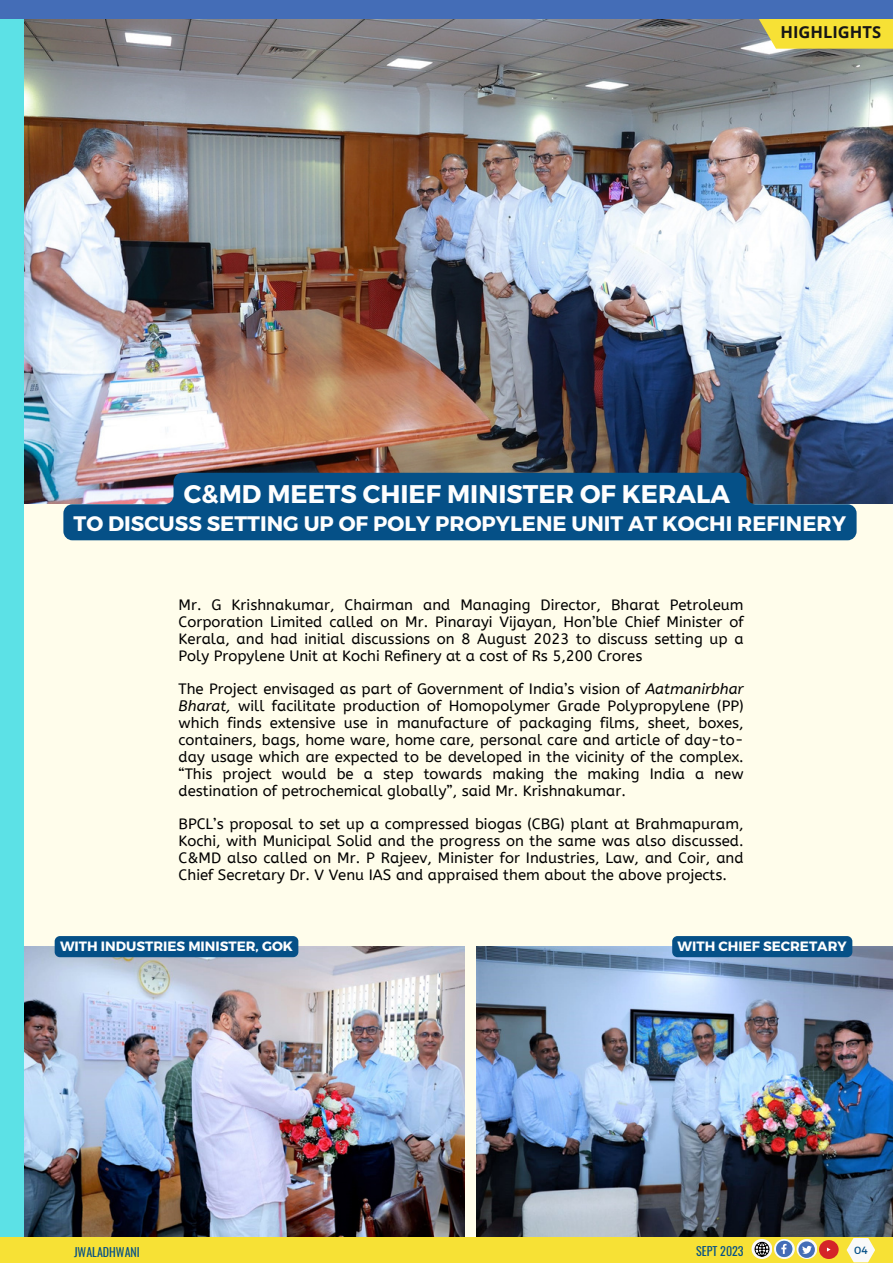
<style>
.page{position:relative;width:893px;height:1264px;background:#fff}
.page>*{position:absolute;margin:0;border:0;box-sizing:border-box;transform-origin:0 0}
.t1{font:700 25.5px "Montserrat";color:#fefefe}
.t2{font:700 21px "Montserrat";color:#fefefe}
.t3{font:700 16.5px "Open Sans";color:#161616}
.t4{font:15px/16.8px "A Bee Zee";color:#000;text-align:justify}
.t5{font:700 13.5px "Montserrat";color:#fefefe}
.t6{font:12px "Oswald";color:#055087}
.t7{font:10.5px "Montserrat";color:#055087}
.s1{font-style:italic}
</style>
<div class="page">
<div style="left:0;top:0;width:892px;height:1262px;background:#fffdeb"></div>
<img style="left:24px;top:19px;width:868px;height:485px">
<svg style="left:725px;top:19px;width:167px;height:30px;background:#dbcb4e"></svg>
<img style="left:24px;top:946px;width:440px;height:291px">
<div style="left:0;top:0;width:24px;height:1262px;background:#5ce1e6"></div>
<img style="left:476px;top:946px;width:416px;height:291px">
<div style="left:0;top:1237px;width:892px;height:25px;background:#f7e135"></div>
<svg style="left:751px;top:1238px;width:21px;height:20px"></svg>
<svg style="left:774px;top:1238px;width:20px;height:20px"></svg>
<svg style="left:796px;top:1238px;width:21px;height:20px"></svg>
<svg style="left:798px;top:1241px;width:16px;height:16px"></svg>
<svg style="left:802px;top:1244px;width:9px;height:9px"></svg>
<svg style="left:754px;top:1241px;width:15px;height:15px"></svg>
<svg style="left:846px;top:1238px;width:29px;height:24px"></svg>
<svg style="left:819px;top:1239px;width:19px;height:19px"></svg>
<svg style="left:821px;top:1244px;width:14px;height:10px"></svg>
<div style="left:0;top:0;width:892px;height:19px;background:#446db7"></div>
<svg style="left:776px;top:1240px;width:16px;height:16px"></svg>
<svg style="left:63px;top:473px;width:793px;height:67px;background:#155687"></svg>
<div style="left:55px;top:936px;width:243px;height:21px;background:#055087;border-radius:5px"></div>
<div style="left:672px;top:936px;width:180px;height:21px;background:#055087"></div>
<p class="t3" style="left:780px;top:21px;width:102px">HIGHLIGHTS</p>
<p class="t1" style="left:184px;top:477px;width:548px">C&amp;MD MEETS CHIEF MINISTER OF KERALA</p>
<p class="t2" style="left:74px;top:509px;width:773px">TO DISCUSS SETTING UP OF POLY PROPYLENE UNIT AT KOCHI REFINERY</p>
<p class="t4" style="left:178px;top:596px;width:566px">Mr. G Krishnakumar, Chairman and Managing Director, Bharat Petroleum Corporation Limited called on Mr. Pinarayi Vijayan, Hon’ble Chief Minister of Kerala, and had initial discussions on 8 August 2023 to discuss setting up a Poly Propylene Unit at Kochi Refinery at a cost of Rs 5,200 Crores</p>
<p class="t4" style="left:178px;top:681px;width:566px">The Project envisaged as part of Government of India’s vision of <span class="s1">Aatmanirbhar Bharat,</span> will facilitate production of Homopolymer Grade Polypropylene (PP) which finds extensive use in manufacture of packaging films, sheet, boxes, containers, bags, home ware, home care, personal care and article of day-to&shy;day usage which are expected to be developed in the vicinity of the complex. “This project would be a step towards making the making India a new destination of petrochemical globally”, said Mr. Krishnakumar.</p>
<p class="t4" style="left:178px;top:816px;width:566px">BPCL’s proposal to set up a compressed biogas (CBG) plant at Brahmapuram, Kochi, with Municipal Solid and the progress on the same was also discussed.<br>C&amp;MD also called on Mr. P Rajeev, Minister for Industries, Law, and Coir, and Chief Secretary Dr. V Venu IAS and appraised them about the above projects.</p>
<p class="t5" style="left:60px;top:937px;width:234px">WITH INDUSTRIES MINISTER, GOK</p>
<p class="t5" style="left:677px;top:937px;width:170px">WITH CHIEF SECRETARY</p>
<p class="t6" style="left:56px;top:1240px;width:90px">JWALADHWANI-mini</p>
<p class="t6" style="left:696px;top:1241px;width:49px">SEPT 2023</p>
<p class="t6" style="left:74px;top:1242px;width:67px">JWALADHWANI</p>
<p class="t6" style="left:696px;top:1241px;width:46px">JULY2020</p>
<p class="t6" style="left:700px;top:1241px;width:15px">AIL</p>
<p class="t6" style="left:737px;top:1241px;width:8px">0</p>
<p class="t7" style="left:854px;top:1243px;width:14px">07</p>
<p class="t7" style="left:854px;top:1243px;width:14px">24</p>
<p class="t7" style="left:855px;top:1243px;width:12px">15</p>
</div>
